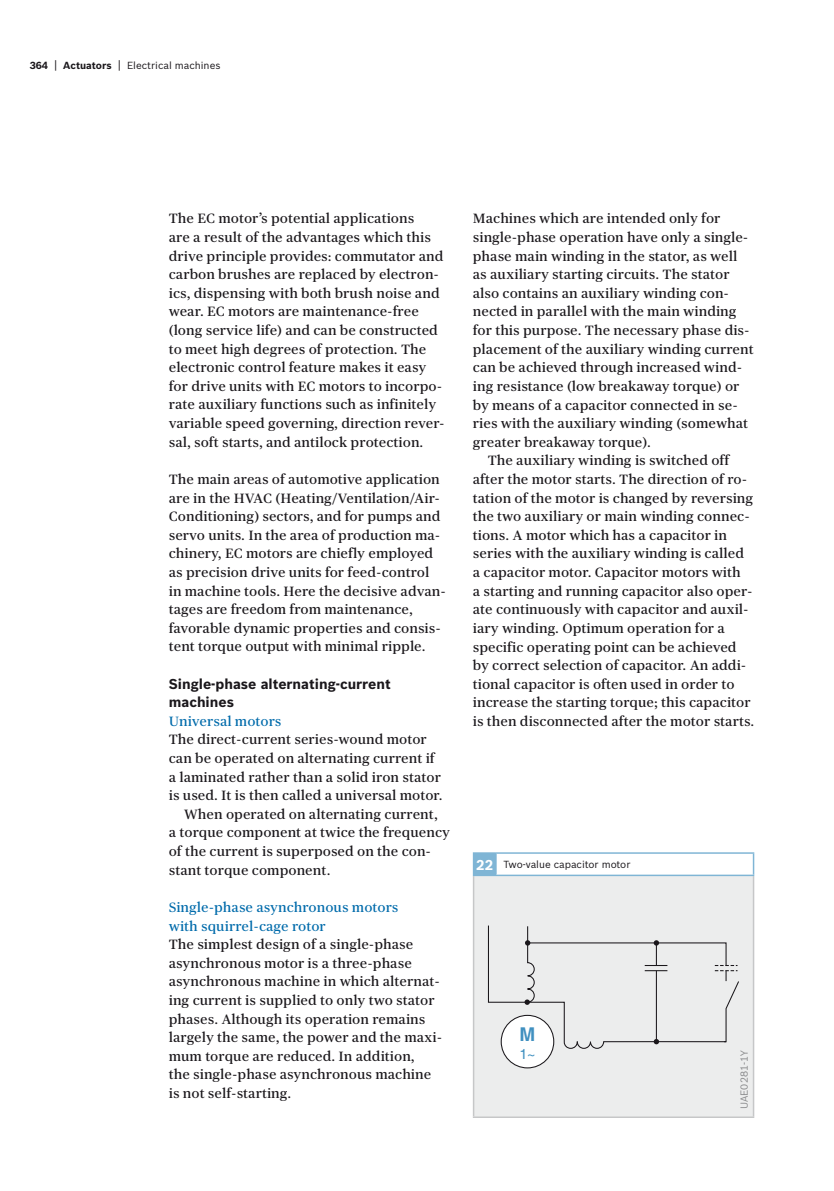
<style>
.page{position:relative;width:834px;height:1191px;background:#fff}
.page>*{position:absolute;margin:0;border:0;box-sizing:border-box;transform-origin:0 0}
.t1{font:700 19.07px "Helvetica LT Com";color:#4090c0}
.t2{font:14.35px "Helvetica LT Com";color:#4090c0}
.t3{font:700 14px/18.6px "Bosch Sans";color:#1a171b}
.t4{font:13.65px/18.6px "Bosch Serif";color:#1a171b}
.t5{font:13.65px/18.6px "Bosch Serif";color:#006bab}
.t6{font:10.15px "Bosch Sans";color:#1a171b}
.t7{font:10.15px "Bosch Sans";color:#87888a}
.s1{font-weight:700}
.s2{font-size:11.38px}
.s3{font-weight:700;font-size:14px;color:#fff}
</style>
<div class="page">
<div style="left:473px;top:875px;width:280px;height:242px;background:#eceded"></div>
<hr style="left:752px;top:876px;width:2px;height:240px;background:#c6c7c8">
<hr style="left:473px;top:876px;width:1px;height:240px;background:#c6c7c8">
<hr style="left:472px;top:1116px;width:282px;height:2px;background:#c6c7c8">
<hr style="left:496px;top:852px;width:258px;height:1px;background:#7fb5d5">
<svg style="left:472px;top:852px;width:24px;height:22px"></svg>
<hr style="left:752px;top:853px;width:2px;height:21px;background:#7fb5d5">
<hr style="left:472px;top:874px;width:282px;height:2px;background:#7fb5d5">
<div style="left:501px;top:1015px;width:52px;height:53px;background:#fff;border-radius:50%"></div>
<svg style="left:488px;top:925px;width:251px;height:124px"></svg>
<p class="t6" style="left:30px;top:61px;width:192px"><span class="s1">364</span> <span class="s2">|</span> <span class="s1">Actuators</span> <span class="s2">|</span> Electrical machines</p>
<p class="t4" style="left:169px;top:210px;width:277px">The EC motor’s potential applications<br>are a result of the advantages which this drive principle provides: commutator and carbon brushes are replaced by electron&shy;ics, dispensing with both brush noise and wear. EC motors are maintenance-free (long service life) and can be constructed to meet high degrees of protection. The electronic control feature makes it easy for drive units with EC motors to incorpo&shy;rate auxiliary functions such as infinitely variable speed governing, direction rever&shy;sal, soft starts, and antilock protection.</p>
<p class="t4" style="left:169px;top:471px;width:279px">The main areas of automotive application are in the HVAC (Heating/Ventilation/Air-Conditioning) sectors, and for pumps and servo units. In the area of production ma&shy;chinery, EC motors are chiefly employed as precision drive units for feed-control<br>in machine tools. Here the decisive advan&shy;tages are freedom from maintenance, favorable dynamic properties and consis&shy;tent torque output with minimal ripple.</p>
<p class="t3" style="left:169px;top:675px;width:223px">Single-phase alternating-current machines</p>
<p class="t5" style="left:169px;top:712px;width:114px">Universal motors</p>
<p class="t4" style="left:169px;top:731px;width:259px">The direct-current series-wound motor</p>
<p class="t4" style="left:169px;top:749px;width:267px">can be operated on alternating current if</p>
<p class="t4" style="left:169px;top:768px;width:274px">a laminated rather than a solid iron stator</p>
<p class="t4" style="left:169px;top:787px;width:275px">is used. It is then called a universal motor.</p>
<p class="t4" style="left:184px;top:805px;width:256px">When operated on alternating current,</p>
<p class="t4" style="left:169px;top:824px;width:283px">a torque component at twice the frequency</p>
<p class="t4" style="left:169px;top:843px;width:264px">of the current is superposed on the con-</p>
<p class="t4" style="left:169px;top:861px;width:163px">stant torque component.</p>
<p class="t5" style="left:169px;top:898px;width:231px">Single-phase asynchronous motors with squirrel-cage rotor</p>
<p class="t4" style="left:169px;top:936px;width:275px">The simplest design of a single-phase asynchronous motor is a three-phase asynchronous machine in which alternat&shy;ing current is supplied to only two stator phases. Although its operation remains largely the same, the power and the maxi&shy;mum torque are reduced. In addition,<br>the single-phase asynchronous machine is not self-starting.</p>
<p class="t4" style="left:473px;top:210px;width:249px">Machines which are intended only for</p>
<p class="t4" style="left:473px;top:229px;width:277px">single-phase operation have only a single-</p>
<p class="t4" style="left:473px;top:247px;width:266px">phase main winding in the stator, as well</p>
<p class="t4" style="left:473px;top:266px;width:258px">as auxiliary starting circuits. The stator</p>
<p class="t4" style="left:473px;top:285px;width:258px">also contains an auxiliary winding con-</p>
<p class="t4" style="left:473px;top:303px;width:265px">nected in parallel with the main winding</p>
<p class="t4" style="left:473px;top:322px;width:278px">for this purpose. The necessary phase dis-</p>
<p class="t4" style="left:473px;top:340px;width:282px">placement of the auxiliary winding current</p>
<p class="t4" style="left:473px;top:359px;width:271px">can be achieved through increased wind-</p>
<p class="t4" style="left:473px;top:378px;width:268px">ing resistance (low breakaway torque) or</p>
<p class="t4" style="left:473px;top:396px;width:266px">by means of a capacitor connected in se-</p>
<p class="t4" style="left:473px;top:415px;width:277px">ries with the auxiliary winding (somewhat</p>
<p class="t4" style="left:473px;top:433px;width:180px">greater breakaway torque).</p>
<p class="t4" style="left:487px;top:452px;width:243px">The auxiliary winding is switched off</p>
<p class="t4" style="left:473px;top:471px;width:276px">after the motor starts. The direction of ro-</p>
<p class="t4" style="left:473px;top:489px;width:282px">tation of the motor is changed by reversing</p>
<p class="t4" style="left:473px;top:508px;width:278px">the two auxiliary or main winding connec-</p>
<p class="t4" style="left:473px;top:526px;width:256px">tions. A motor which has a capacitor in</p>
<p class="t4" style="left:473px;top:545px;width:273px">series with the auxiliary winding is called</p>
<p class="t4" style="left:473px;top:564px;width:269px">a capacitor motor. Capacitor motors with</p>
<p class="t4" style="left:473px;top:582px;width:281px">a starting and running capacitor also oper-</p>
<p class="t4" style="left:473px;top:601px;width:277px">ate continuously with capacitor and auxil-</p>
<p class="t4" style="left:473px;top:619px;width:253px">iary winding. Optimum operation for a</p>
<p class="t4" style="left:473px;top:638px;width:265px">specific operating point can be achieved</p>
<p class="t4" style="left:473px;top:657px;width:275px">by correct selection of capacitor. An addi-</p>
<p class="t4" style="left:473px;top:675px;width:263px">tional capacitor is often used in order to</p>
<p class="t4" style="left:473px;top:694px;width:279px">increase the starting torque; this capacitor</p>
<p class="t4" style="left:473px;top:712px;width:283px">is then disconnected after the motor starts.</p>
<p class="t6" style="left:476px;top:860px;width:155px"><span class="s3">22</span> Two-value capacitor motor</p>
<h1 class="t1" style="left:519px;top:1022px;width:17px">M</h1>
<p class="t2" style="left:519px;top:1048px;width:18px">1~</p>
<p class="t7" style="left:740px;top:1109px;width:60px;rotate:-90deg">UAE0281-1Y</p>
</div>
